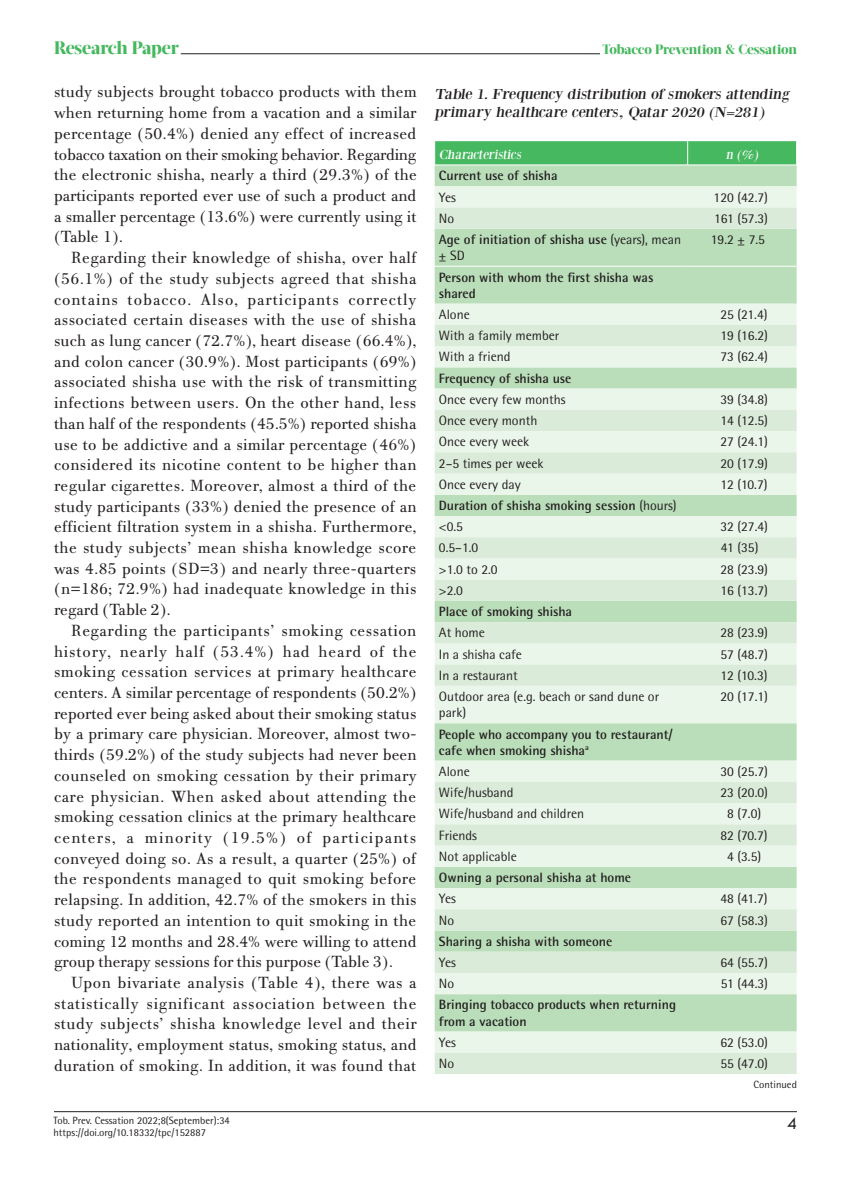
<style>
.page{position:relative;width:851px;height:1191px;background:#fff}
.page>*{position:absolute;margin:0;border:0;box-sizing:border-box;transform-origin:0 0}
.t1{font:800 18px "Acta Display W04";letter-spacing:-.01em;color:#46b85f}
.t2{font:18px "Tw Cen";color:#231f20}
.t3{font:17.25px/20.7px "PF Bodoni Text";color:#231f20;text-align:justify}
.t4{font:15px/18px "Bodoni XT";color:#231f20;scale:1.1 1}
.t5{font:13.5px/16.2px "Rotis Semi Sans Hel";color:#231f20}
.t6{font:700 13.5px/16.2px "Rotis Semi Sans Hel";color:#231f20}
.t7{font:800 13.5px "Acta Display W04";letter-spacing:-.01em;color:#46b85f}
.t8{font:13.5px "Bodoni XT";color:#fff}
.t9{font:10.5px/12.6px "Rotis Semi Sans Hel";color:#231f20}
.s1{font-weight:400}
</style>
<div class="page">
<hr style="left:181px;top:53px;width:419px;height:1px;background:#231f20">
<hr style="left:54px;top:1111px;width:742px;height:1px;background:#231f20">
<div style="left:434px;top:166px;width:362px;height:20px;background:#badeb9"></div>
<div style="left:434px;top:186px;width:362px;height:22px;background:#ebf6eb"></div>
<svg style="left:434px;top:208px;width:362px;height:866px;background:#d7ebd6"></svg>
<svg style="left:434px;top:141px;width:363px;height:24px;background:#4dba65"></svg>
<hr style="left:434px;top:266px;width:253px;height:1px;background:#fff">
<hr style="left:687px;top:266px;width:109px;height:1px;background:#fff">
<p class="t1" style="left:54px;top:36px;width:126px">Research Paper</p>
<p class="t7" style="left:602px;top:41px;width:196px">Tobacco Prevention &amp; Cessation</p>
<p class="t3" style="left:54px;top:82px;width:364px">study subjects brought tobacco products with them when returning home from a vacation and a similar percentage (50.4%) denied any effect of increased tobacco taxation on their smoking behavior. Regarding the electronic shisha, nearly a third (29.3%) of the participants reported ever use of such a product and a smaller percentage (13.6%) were currently using it (Table 1).</p>
<p class="t3" style="left:54px;top:247px;width:364px;text-indent:17px">Regarding their knowledge of shisha, over half (56.1%) of the study subjects agreed that shisha contains tobacco. Also, participants correctly associated certain diseases with the use of shisha such as lung cancer (72.7%), heart disease (66.4%), and colon cancer (30.9%). Most participants (69%) associated shisha use with the risk of transmitting infections between users. On the other hand, less than half of the respondents (45.5%) reported shisha use to be addictive and a similar percentage (46%) considered its nicotine content to be higher than regular cigarettes. Moreover, almost a third of the study participants (33%) denied the presence of an efficient filtration system in a shisha. Furthermore, the study subjects’ mean shisha knowledge score was 4.85 points (SD=3) and nearly three-quarters (n=186; 72.9%) had inadequate knowledge in this regard (Table 2).</p>
<p class="t3" style="left:54px;top:620px;width:364px;text-indent:17px">Regarding the participants’ smoking cessation history, nearly half (53.4%) had heard of the smoking cessation services at primary healthcare centers. A similar percentage of respondents (50.2%) reported ever being asked about their smoking status by a primary care physician. Moreover, almost two&shy;thirds (59.2%) of the study subjects had never been counseled on smoking cessation by their primary care physician. When asked about attending the smoking cessation clinics at the primary healthcare centers, a minority (19.5%) of participants conveyed doing so. As a result, a quarter (25%) of the respondents managed to quit smoking before relapsing. In addition, 42.7% of the smokers in this study reported an intention to quit smoking in the coming 12 months and 28.4% were willing to attend group therapy sessions for this purpose (Table 3).</p>
<p class="t3" style="left:54px;top:972px;width:364px;text-indent:17px">Upon bivariate analysis (Table 4), there was a statistically significant association between the study subjects’ shisha knowledge level and their nationality, employment status, smoking status, and duration of smoking. In addition, it was found that</p>
<p class="t9" style="left:53px;top:1113px;width:178px">Tob. Prev. Cessation 2022;8(September):34 https://doi.org/10.18332/tpc/152887</p>
<p class="t4" style="left:434px;top:85px;width:326px">Table 1. Frequency distribution of smokers attending primary healthcare centers, Qatar 2020 (N=281)</p>
<p class="t8" style="left:439px;top:147px;width:86px">Characteristics</p>
<p class="t8" style="left:725px;top:147px;width:36px">n (%)</p>
<p class="t6" style="left:439px;top:167px;width:120px">Current use of shisha</p>
<p class="t5" style="left:439px;top:189px;width:19px">Yes</p>
<p class="t5" style="left:713px;top:189px;width:56px">120 (42.7)</p>
<p class="t5" style="left:439px;top:210px;width:17px">No</p>
<p class="t5" style="left:714px;top:210px;width:55px">161 (57.3)</p>
<p class="t6" style="left:439px;top:231px;width:244px">Age of initiation of shisha use <span class="s1">(years), mean ± SD</span></p>
<p class="t5" style="left:710px;top:231px;width:56px">19.2 ± 7.5</p>
<p class="t6" style="left:439px;top:269px;width:216px">Person with whom the first shisha was shared</p>
<p class="t5" style="left:439px;top:306px;width:32px">Alone</p>
<p class="t5" style="left:720px;top:306px;width:49px">25 (21.4)</p>
<p class="t5" style="left:439px;top:327px;width:122px">With a family member</p>
<p class="t5" style="left:720px;top:327px;width:49px">19 (16.2)</p>
<p class="t5" style="left:439px;top:349px;width:73px">With a friend</p>
<p class="t5" style="left:720px;top:349px;width:49px">73 (62.4)</p>
<p class="t6" style="left:439px;top:370px;width:134px">Frequency of shisha use</p>
<p class="t5" style="left:439px;top:391px;width:128px">Once every few months</p>
<p class="t5" style="left:720px;top:391px;width:49px">39 (34.8)</p>
<p class="t5" style="left:439px;top:412px;width:100px">Once every month</p>
<p class="t5" style="left:720px;top:412px;width:49px">14 (12.5)</p>
<p class="t5" style="left:439px;top:433px;width:92px">Once every week</p>
<p class="t5" style="left:720px;top:433px;width:49px">27 (24.1)</p>
<p class="t5" style="left:439px;top:455px;width:106px">2–5 times per week</p>
<p class="t5" style="left:720px;top:455px;width:49px">20 (17.9)</p>
<p class="t5" style="left:439px;top:476px;width:83px">Once every day</p>
<p class="t5" style="left:720px;top:476px;width:49px">12 (10.7)</p>
<p class="t6" style="left:439px;top:494px;width:239px;line-height:21.1px">Duration of shisha smoking session <span class="s1">(hours) &lt;0.5</span></p>
<p class="t5" style="left:720px;top:518px;width:49px">32 (27.4)</p>
<p class="t5" style="left:439px;top:540px;width:41px">0.5–1.0</p>
<p class="t5" style="left:720px;top:540px;width:39px">41 (35)</p>
<p class="t5" style="left:439px;top:561px;width:60px">&gt;1.0 to 2.0</p>
<p class="t5" style="left:720px;top:561px;width:49px">28 (23.9)</p>
<p class="t5" style="left:439px;top:582px;width:26px">&gt;2.0</p>
<p class="t5" style="left:720px;top:582px;width:49px">16 (13.7)</p>
<p class="t6" style="left:439px;top:603px;width:135px">Place of smoking shisha</p>
<p class="t5" style="left:439px;top:624px;width:47px">At home</p>
<p class="t5" style="left:720px;top:624px;width:49px">28 (23.9)</p>
<p class="t5" style="left:439px;top:646px;width:85px">In a shisha cafe</p>
<p class="t5" style="left:720px;top:646px;width:49px">57 (48.7)</p>
<p class="t5" style="left:439px;top:667px;width:80px">In a restaurant</p>
<p class="t5" style="left:720px;top:667px;width:49px">12 (10.3)</p>
<p class="t5" style="left:439px;top:688px;width:222px">Outdoor area (e.g. beach or sand dune or park)</p>
<p class="t5" style="left:720px;top:688px;width:49px">20 (17.1)</p>
<p class="t6" style="left:439px;top:725px;width:235px">People who accompany you to restaurant/ cafe when smoking shisha<sup>a</sup></p>
<p class="t5" style="left:439px;top:763px;width:32px">Alone</p>
<p class="t5" style="left:720px;top:763px;width:49px">30 (25.7)</p>
<p class="t5" style="left:439px;top:784px;width:76px">Wife/husband</p>
<p class="t5" style="left:720px;top:784px;width:49px">23 (20.0)</p>
<p class="t5" style="left:439px;top:805px;width:147px">Wife/husband and children</p>
<p class="t5" style="left:727px;top:805px;width:36px">8 (7.0)</p>
<p class="t5" style="left:439px;top:827px;width:40px">Friends</p>
<p class="t5" style="left:720px;top:827px;width:49px">82 (70.7)</p>
<p class="t5" style="left:439px;top:848px;width:79px">Not applicable</p>
<p class="t5" style="left:727px;top:848px;width:36px">4 (3.5)</p>
<p class="t6" style="left:439px;top:869px;width:194px">Owning a personal shisha at home</p>
<p class="t5" style="left:439px;top:890px;width:19px">Yes</p>
<p class="t5" style="left:720px;top:890px;width:49px">48 (41.7)</p>
<p class="t5" style="left:439px;top:911px;width:17px">No</p>
<p class="t5" style="left:720px;top:911px;width:49px">67 (58.3)</p>
<p class="t6" style="left:439px;top:933px;width:175px">Sharing a shisha with someone</p>
<p class="t5" style="left:439px;top:954px;width:19px">Yes</p>
<p class="t5" style="left:720px;top:954px;width:49px">64 (55.7)</p>
<p class="t5" style="left:439px;top:975px;width:17px">No</p>
<p class="t5" style="left:720px;top:975px;width:49px">51 (44.3)</p>
<p class="t6" style="left:439px;top:996px;width:238px">Bringing tobacco products when returning from a vacation</p>
<p class="t5" style="left:439px;top:1034px;width:19px">Yes</p>
<p class="t5" style="left:720px;top:1034px;width:49px">62 (53.0)</p>
<p class="t5" style="left:439px;top:1055px;width:17px">No</p>
<p class="t5" style="left:720px;top:1055px;width:49px">55 (47.0)</p>
<p class="t9" style="left:753px;top:1077px;width:45px">Continued</p>
<p class="t2" style="left:786px;top:1112px;width:11px">4</p>
</div>
